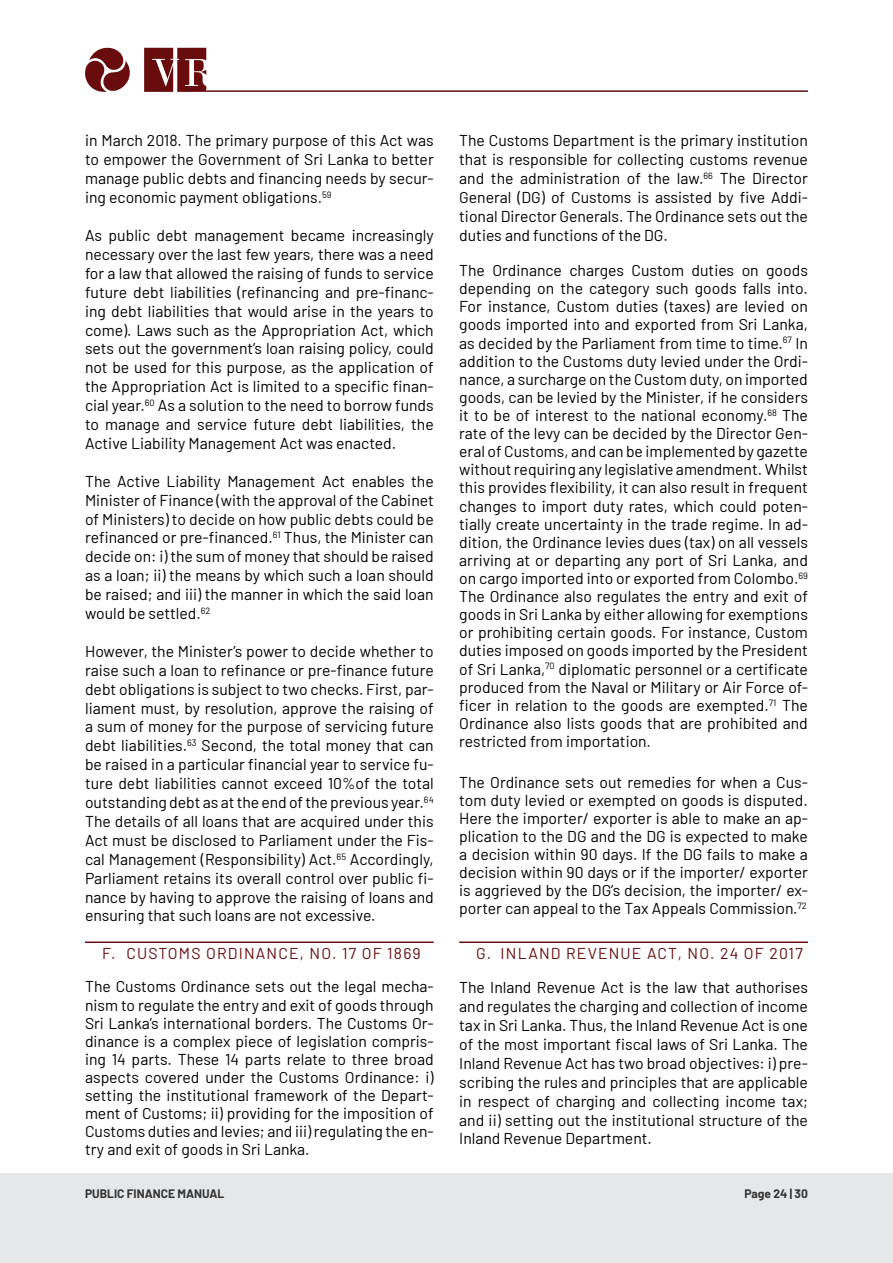
<style>
.page{position:relative;width:893px;height:1263px;background:#fff}
.page>*{position:absolute;margin:0;border:0;box-sizing:border-box;transform-origin:0 0}
.No_Spacing{font:15.75px/18.9px "Barlow";color:#000;text-align:justify}
.t1{font:15.75px "Barlow";letter-spacing:.075em;color:#680c0d}
.t2{font:700 12px "Barlow";color:#333}
</style>
<div class="page">
<div style="left:0;top:1173px;width:893px;height:90px;background:#e6e7e9"></div>
<hr style="left:206px;top:90px;width:602px;height:2px;background:#680c0d">
<svg style="left:144px;top:48px;width:62px;height:44px"></svg>
<svg style="left:85px;top:47px;width:45px;height:45px"></svg>
<hr style="left:85px;top:941px;width:349px;height:2px;background:#680c0d">
<hr style="left:459px;top:941px;width:349px;height:2px;background:#680c0d">
<p class="No_Spacing" style="left:85px;top:130px;width:350px">in March 2018. The primary purpose of this Act was to empower the Government of Sri Lanka to better manage public debts and financing needs by secur&shy;ing economic payment obligations.<sup>59</sup></p>
<p class="No_Spacing" style="left:85px;top:225px;width:350px">As public debt management became increasingly necessary over the last few years, there was a need for a law that allowed the raising of funds to service future debt liabilities (refinancing and pre-financ&shy;ing debt liabilities that would arise in the years to come). Laws such as the Appropriation Act, which sets out the government’s loan raising policy, could not be used for this purpose, as the application of the Appropriation Act is limited to a specific finan&shy;cial year.<sup>60</sup> As a solution to the need to borrow funds to manage and service future debt liabilities, the Active Liability Management Act was enacted.</p>
<p class="No_Spacing" style="left:85px;top:470px;width:350px">The Active Liability Management Act enables the Minister of Finance (with the approval of the Cabinet of Ministers) to decide on how public debts could be refinanced or pre-financed.<sup>61</sup> Thus, the Minister can decide on: i) the sum of money that should be raised as a loan; ii) the means by which such a loan should be raised; and iii) the manner in which the said loan would be settled.<sup>62</sup></p>
<p class="No_Spacing" style="left:85px;top:640px;width:350px">However, the Minister’s power to decide whether to raise such a loan to refinance or pre-finance future debt obligations is subject to two checks. First, par&shy;liament must, by resolution, approve the raising of a sum of money for the purpose of servicing future debt liabilities.<sup>63</sup> Second, the total money that can be raised in a particular financial year to service fu&shy;ture debt liabilities cannot exceed 10%of the total outstanding debt as at the end of the previous year.<sup>64<br></sup>The details of all loans that are acquired under this Act must be disclosed to Parliament under the Fis&shy;cal Management (Responsibility) Act.<sup>65</sup> Accordingly, Parliament retains its overall control over public fi&shy;nance by having to approve the raising of loans and ensuring that such loans are not excessive.</p>
<p class="t1" style="left:102px;top:942px;width:320px">F. CUSTOMS ORDINANCE, NO. 17 OF 1869</p>
<p class="No_Spacing" style="left:85px;top:976px;width:350px;line-height:18.1px">The Customs Ordinance sets out the legal mecha&shy;nism to regulate the entry and exit of goods through Sri Lanka’s international borders. The Customs Or&shy;dinance is a complex piece of legislation compris&shy;ing 14 parts. These 14 parts relate to three broad aspects covered under the Customs Ordinance: i) setting the institutional framework of the Depart&shy;ment of Customs; ii) providing for the imposition of Customs duties and levies; and iii) regulating the en&shy;try and exit of goods in Sri Lanka.</p>
<p class="No_Spacing" style="left:459px;top:130px;width:350px">The Customs Department is the primary institution that is responsible for collecting customs revenue and the administration of the law.<sup>66</sup> The Director General (DG) of Customs is assisted by five Addi&shy;tional Director Generals. The Ordinance sets out the duties and functions of the DG.</p>
<p class="No_Spacing" style="left:459px;top:260px;width:350px;line-height:18.1px">The Ordinance charges Custom duties on goods depending on the category such goods falls into.<br>For instance, Custom duties (taxes) are levied on goods imported into and exported from Sri Lanka, as decided by the Parliament from time to time.<sup>67</sup> In addition to the Customs duty levied under the Ordi&shy;nance, a surcharge on the Custom duty, on imported goods, can be levied by the Minister, if he considers it to be of interest to the national economy.<sup>68</sup> The rate of the levy can be decided by the Director Gen&shy;eral of Customs, and can be implemented by gazette without requiring any legislative amendment. Whilst this provides flexibility, it can also result in frequent changes to import duty rates, which could poten&shy;tially create uncertainty in the trade regime. In ad&shy;dition, the Ordinance levies dues (tax) on all vessels arriving at or departing any port of Sri Lanka, and on cargo imported into or exported from Colombo.<sup>69<br></sup>The Ordinance also regulates the entry and exit of goods in Sri Lanka by either allowing for exemptions or prohibiting certain goods. For instance, Custom duties imposed on goods imported by the President of Sri Lanka,<sup>70</sup> diplomatic personnel or a certificate produced from the Naval or Military or Air Force of&shy;ficer in relation to the goods are exempted.<sup>71</sup> The Ordinance also lists goods that are prohibited and restricted from importation.</p>
<p class="No_Spacing" style="left:459px;top:772px;width:350px;line-height:18.1px">The Ordinance sets out remedies for when a Cus&shy;tom duty levied or exempted on goods is disputed.<br>Here the importer/ exporter is able to make an ap&shy;plication to the DG and the DG is expected to make a decision within 90 days. If the DG fails to make a decision within 90 days or if the importer/ exporter is aggrieved by the DG’s decision, the importer/ ex&shy;porter can appeal to the Tax Appeals Commission.<sup>72</sup></p>
<p class="t1" style="left:476px;top:942px;width:328px">G. INLAND REVENUE ACT, NO. 24 OF 2017</p>
<p class="No_Spacing" style="left:459px;top:977px;width:350px">The Inland Revenue Act is the law that authorises and regulates the charging and collection of income tax in Sri Lanka. Thus, the Inland Revenue Act is one of the most important fiscal laws of Sri Lanka. The Inland Revenue Act has two broad objectives: i) pre&shy;scribing the rules and principles that are applicable in respect of charging and collecting income tax; and ii) setting out the institutional structure of the Inland Revenue Department.</p>
<p class="t2" style="left:85px;top:1185px;width:141px">PUBLIC FINANCE MANUAL</p>
<p class="t2" style="left:744px;top:1185px;width:65px">Page 24 | 30</p>
</div>
